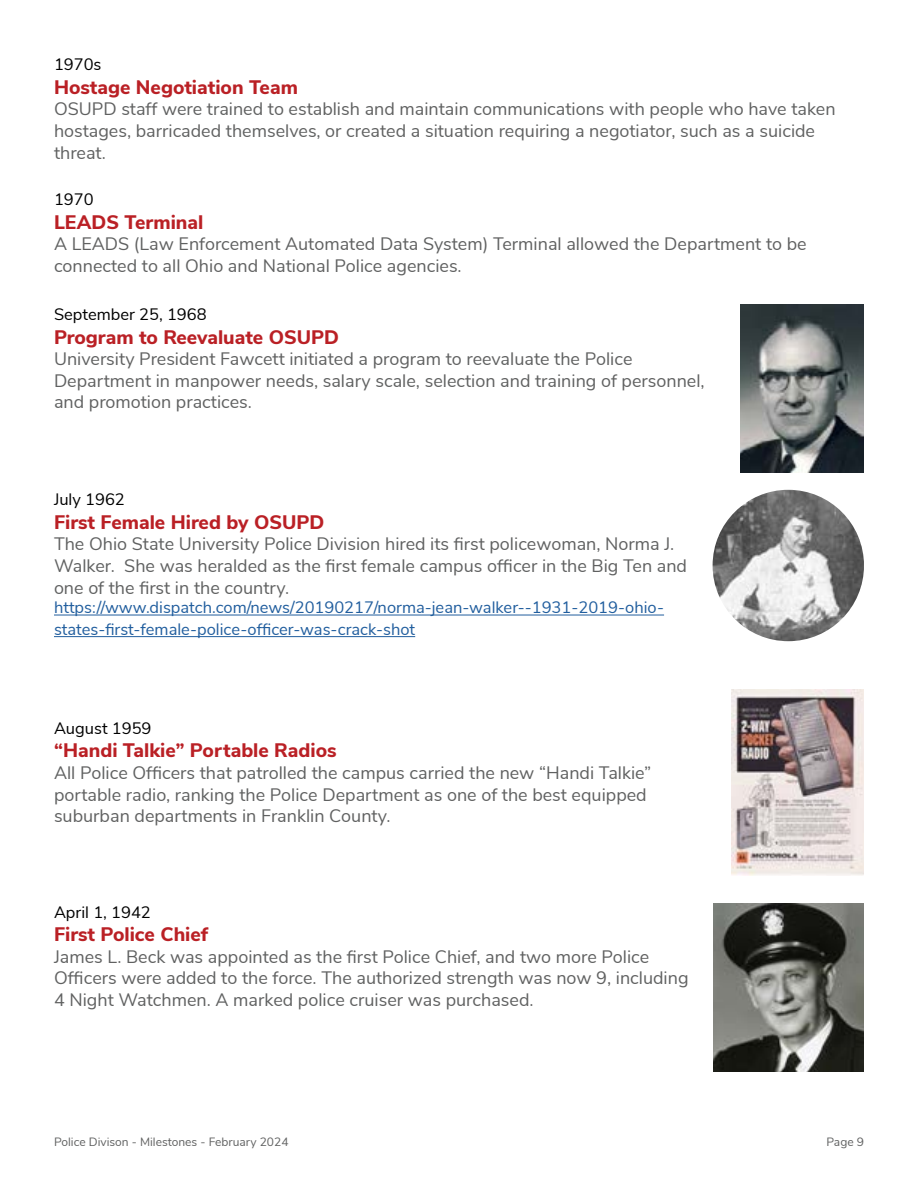
<style>
.page{position:relative;width:918px;height:1188px;background:#fff}
.page>*{position:absolute;margin:0;border:0;box-sizing:border-box;transform-origin:0 0}
.Title___Left_Align{font:800 19.5px "Buckeye Sans 2";color:#ba2025}
.Description___Left_Align{font:18px/21.6px "Buckeye Sans 2";color:#606161}
.Description___Left_Align-2{font:16.5px/21.6px "Buckeye Sans 2";color:#215e9e}
.Date___Left_Align{font:16.5px "Buckeye Sans 2";color:#000}
.t1{font:12px "Buckeye Sans 2";color:#606161}
</style>
<div class="page">
<hr style="left:54px;top:615px;width:610px;height:1px;background:#215e9e">
<hr style="left:54px;top:636px;width:361px;height:1px;background:#215e9e">
<img style="left:741px;top:305px;width:123px;height:167px">
<img style="left:713px;top:490px;width:151px;height:151px;border-radius:76px">
<img style="left:732px;top:689px;width:132px;height:187px">
<img style="left:714px;top:903px;width:150px;height:168px">
<p class="Date___Left_Align" style="left:54px;top:55px;width:49px">1970s</p>
<p class="Title___Left_Align" style="left:54px;top:75px;width:245px">Hostage Negotiation Team</p>
<p class="Description___Left_Align" style="left:54px;top:98px;width:783px">OSUPD staff were trained to establish and maintain communications with people who have taken hostages, barricaded themselves, or created a situation requiring a negotiator, such as a suicide threat.</p>
<p class="Date___Left_Align" style="left:54px;top:190px;width:41px">1970</p>
<p class="Title___Left_Align" style="left:54px;top:210px;width:151px">LEADS Terminal</p>
<p class="Description___Left_Align" style="left:54px;top:233px;width:754px">A LEADS (Law Enforcement Automated Data System) Terminal allowed the Department to be connected to all Ohio and National Police agencies.</p>
<p class="Date___Left_Align" style="left:54px;top:304px;width:154px">September 25, 1968</p>
<p class="Title___Left_Align" style="left:54px;top:325px;width:287px">Program to Reevaluate OSUPD</p>
<p class="Description___Left_Align" style="left:54px;top:348px;width:652px">University President Fawcett initiated a program to reevaluate the Police<br>Department in manpower needs, salary scale, selection and training of personnel, and promotion practices.</p>
<p class="Date___Left_Align" style="left:54px;top:490px;width:72px">July 1962</p>
<p class="Title___Left_Align" style="left:54px;top:510px;width:272px">First Female Hired by OSUPD</p>
<p class="Description___Left_Align" style="left:54px;top:533px;width:635px">The Ohio State University Police Division hired its first policewoman, Norma J.<br>Walker. She was heralded as the first female campus officer in the Big Ten and one of the first in the country.</p>
<p class="Description___Left_Align-2" style="left:54px;top:597px;width:612px">https://www.dispatch.com/news/20190217/norma-jean-walker--1931-2019-ohio&shy;states-first-female-police-officer-was-crack-shot</p>
<p class="Date___Left_Align" style="left:54px;top:718px;width:99px">August 1959</p>
<p class="Title___Left_Align" style="left:54px;top:738px;width:284px">“Handi Talkie” Portable Radios</p>
<p class="Description___Left_Align" style="left:54px;top:762px;width:599px">All Police Officers that patrolled the campus carried the new “Handi Talkie” portable radio, ranking the Police Department as one of the best equipped suburban departments in Franklin County.</p>
<p class="Date___Left_Align" style="left:54px;top:902px;width:98px">April 1, 1942</p>
<p class="Title___Left_Align" style="left:54px;top:922px;width:156px">First Police Chief</p>
<p class="Description___Left_Align" style="left:54px;top:945px;width:636px">James L. Beck was appointed as the first Police Chief, and two more Police<br>Officers were added to the force. The authorized strength was now 9, including<br>4 Night Watchmen. A marked police cruiser was purchased.</p>
<p class="t1" style="left:54px;top:1134px;width:236px">Police Divison - Milestones - February 2024</p>
<p class="t1" style="left:826px;top:1134px;width:39px">Page 9</p>
</div>
